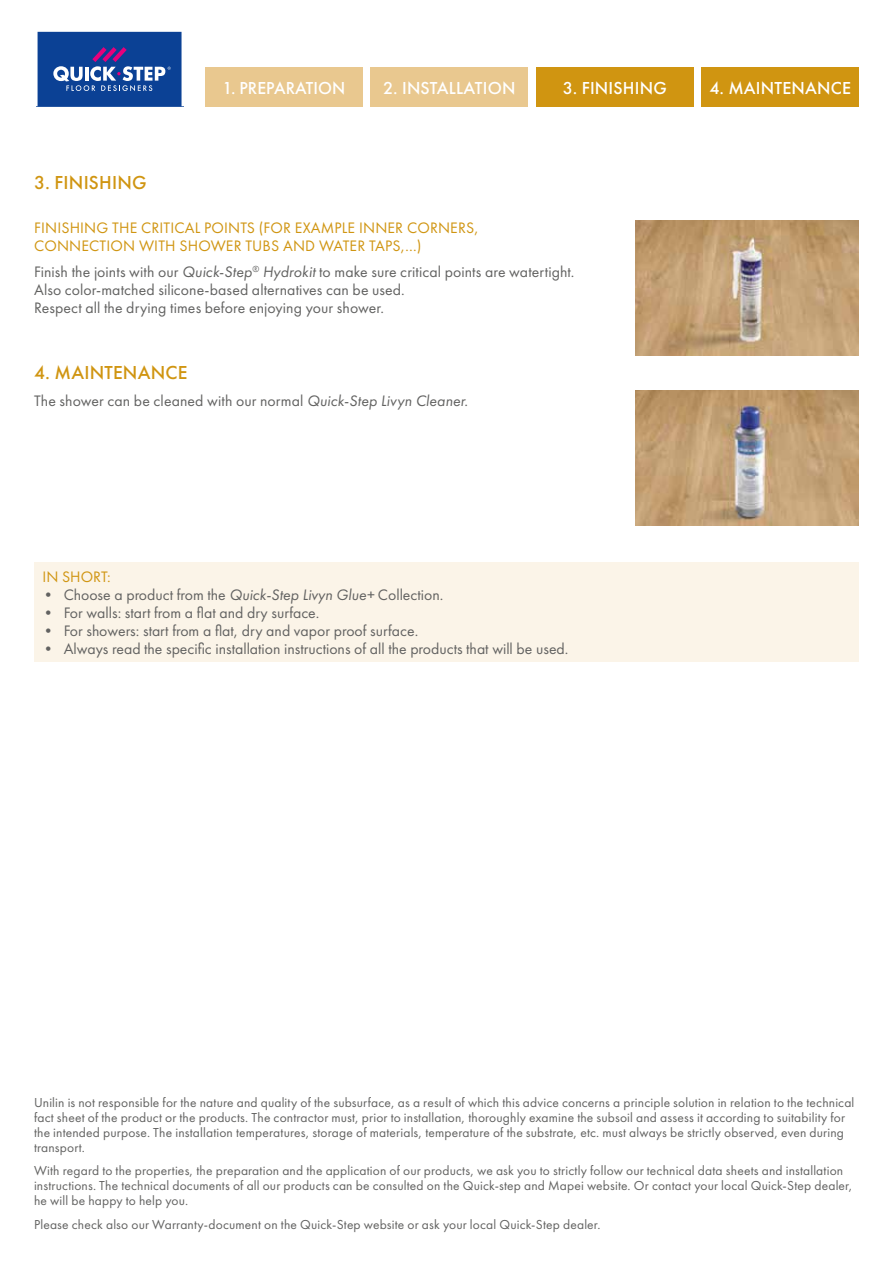
<style>
.page{position:relative;width:893px;height:1263px;background:#fff}
.page>*{position:absolute;margin:0;border:0;box-sizing:border-box;transform-origin:0 0}
.t1{font:500 19.5px "Futura PT";letter-spacing:.01em;color:#d09511}
.t2{font:500 18px "Futura PT";letter-spacing:.01em;color:#fff}
.t3{font:15.75px/18px "Futura PT";color:#626261}
.t4{font:15.75px/18px "Futura PT";letter-spacing:.01em;color:#d09511}
.t5{font:13.5px/15px "Futura PT";letter-spacing:.01em;color:#626261}
.s1{font-style:italic}
</style>
<div class="page">
<svg style="left:37px;top:31px;width:145px;height:75px"></svg>
<div style="left:205px;top:68px;width:157px;height:39px;background:#e9c88f"></div>
<div style="left:371px;top:68px;width:157px;height:39px;background:#e9c88f"></div>
<div style="left:536px;top:68px;width:157px;height:39px;background:#d09511"></div>
<div style="left:702px;top:68px;width:157px;height:39px;background:#d09511"></div>
<div style="left:34px;top:562px;width:825px;height:46px;background:#fbf4e8"></div>
<div style="left:34px;top:598px;width:825px;height:46px;background:#fbf4e8"></div>
<div style="left:34px;top:616px;width:825px;height:46px;background:#fbf4e8"></div>
<img style="left:636px;top:220px;width:223px;height:135px">
<img style="left:636px;top:391px;width:223px;height:135px">
<h2 class="t2" style="left:222px;top:77px;width:124px">1. PREPARATION</h2>
<h2 class="t2" style="left:383px;top:77px;width:134px">2. INSTALLATION</h2>
<h2 class="t2" style="left:563px;top:77px;width:106px">3. FINISHING</h2>
<h2 class="t2" style="left:709px;top:77px;width:143px">4. MAINTENANCE</h2>
<h1 class="t1" style="left:34px;top:171px;width:114px">3. FINISHING</h1>
<p class="t4" style="left:34px;top:218px;width:446px">FINISHING THE CRITICAL POINTS (FOR EXAMPLE INNER CORNERS,<br>CONNECTION WITH SHOWER TUBS AND WATER TAPS,…)</p>
<p class="t3" style="left:34px;top:263px;width:542px">Finish the joints with our <span class="s1">Quick-Step</span><sup>®</sup> <span class="s1">Hydrokit</span> to make sure critical points are watertight.<br>Also color-matched silicone-based alternatives can be used.<br>Respect all the drying times before enjoying your shower.</p>
<h1 class="t1" style="left:34px;top:361px;width:155px">4. MAINTENANCE</h1>
<p class="t3" style="left:34px;top:391px;width:435px">The shower can be cleaned with our normal <span class="s1">Quick-Step Livyn Cleaner</span>.</p>
<p class="t4" style="left:43px;top:567px;width:70px">IN SHORT:</p>
<p class="t3" style="left:40px;top:585px;width:404px">• Choose a product from the <span class="s1">Quick-Step Livyn Glue+</span> Collection.</p>
<p class="t3" style="left:40px;top:603px;width:281px">• For walls: start from a flat and dry surface.</p>
<p class="t3" style="left:40px;top:621px;width:379px">• For showers: start from a flat, dry and vapor proof surface.</p>
<p class="t3" style="left:40px;top:639px;width:530px">• Always read the specific installation instructions of all the products that will be used.</p>
<p class="t5" style="left:34px;top:1095px;width:822px">Unilin is not responsible for the nature and quality of the subsurface, as a result of which this advice concerns a principle solution in relation to the technical fact sheet of the product or the products. The contractor must, prior to installation, thoroughly examine the subsoil and assess it according to suitability for the intended purpose. The installation temperatures, storage of materials, temperature of the substrate, etc. must always be strictly observed, even during transport.</p>
<p class="t5" style="left:34px;top:1163px;width:820px">With regard to the properties, the preparation and the application of our products, we ask you to strictly follow our technical data sheets and installation instructions. The technical documents of all our products can be consulted on the Quick-step and Mapei website. Or contact your local Quick-Step dealer, he will be happy to help you.</p>
<p class="t5" style="left:34px;top:1217px;width:568px">Please check also our Warranty-document on the Quick-Step website or ask your local Quick-Step dealer.</p>
</div>
